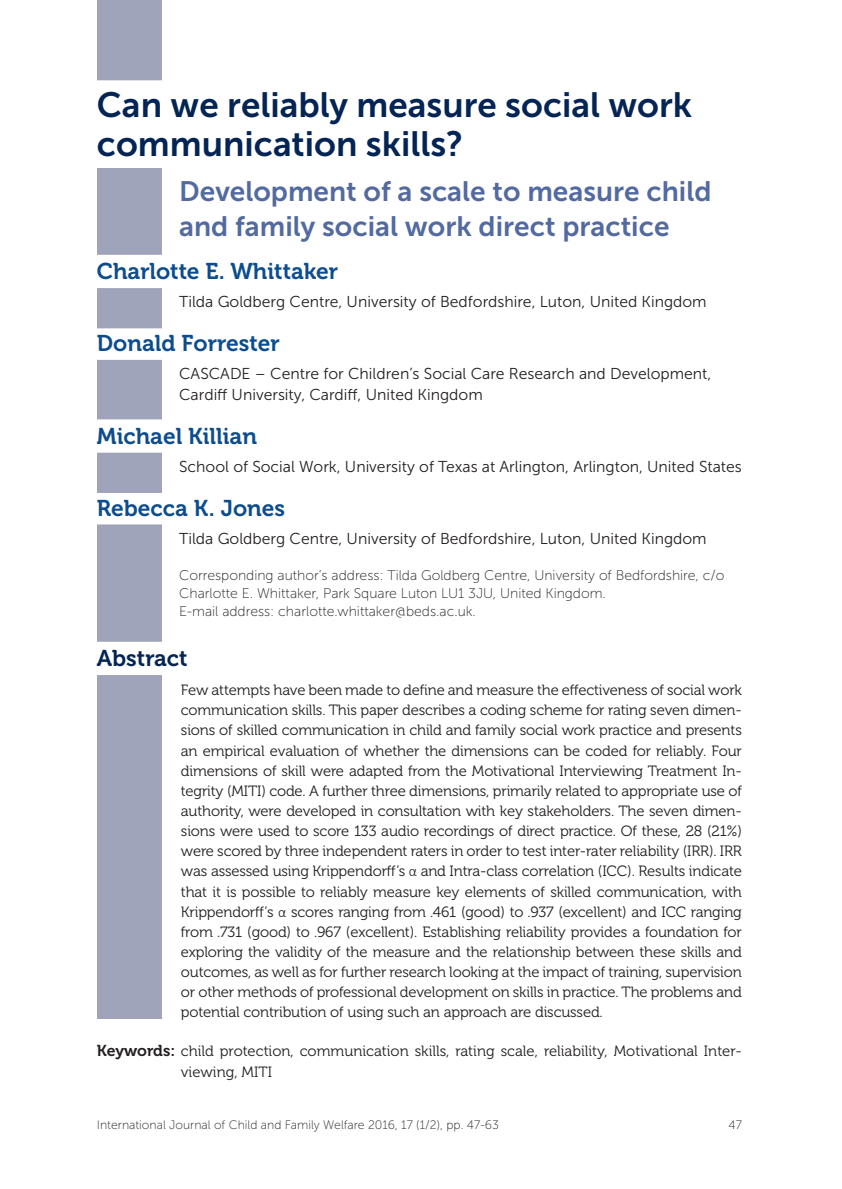
<style>
.page{position:relative;width:842px;height:1189px;background:#fff}
.page>*{position:absolute;margin:0;border:0;box-sizing:border-box;transform-origin:0 0}
.t1{font:35px/38.5px "Museo Sans 700";color:#032454}
.t2{font:28px/35px "Museo Sans 700";color:#536aa1}
.t3{font:22.75px "Museo 700";color:#0d4c8d}
.t4{font:22.75px "Museo 700";color:#032454}
.t5{font:15.75px/21px "Museo Sans 300";color:#231f20}
.t6{font:14.88px/20.1px "Museo 300";color:#231f20;text-align:justify}
.t7{font:14px/17.5px "Museo Sans 100";color:#231f20}
.t8{font:12.25px "Museo Sans 100";color:#231f20}
.s1{font-family:"Calibri";font-weight:300}
.s2{font-family:"Museo 700";font-size:15.75px}
</style>
<div class="page">
<div style="left:97px;top:0;width:65px;height:1019px;background:#9fa4ba"></div>
<div style="left:83px;top:105px;width:93px;height:63px;background:#fff"></div>
<div style="left:88px;top:80px;width:654px;height:53px;background:#fff"></div>
<div style="left:88px;top:255px;width:654px;height:33px;background:#fff"></div>
<div style="left:88px;top:328px;width:319px;height:32px;background:#fff"></div>
<div style="left:88px;top:419px;width:654px;height:33px;background:#fff"></div>
<div style="left:88px;top:493px;width:319px;height:31px;background:#fff"></div>
<div style="left:88px;top:641px;width:654px;height:34px;background:#fff"></div>
<h1 class="t1" style="left:97px;top:86px;width:597px">Can we reliably measure social work communication skills?</h1>
<h2 class="t2" style="left:179px;top:173px;width:534px">Development of a scale to measure child and family social work direct practice</h2>
<h3 class="t3" style="left:97px;top:259px;width:243px">Charlotte E. Whittaker</h3>
<p class="t5" style="left:179px;top:291px;width:529px">Tilda Goldberg Centre, University of Bedfordshire, Luton, United Kingdom</p>
<h3 class="t3" style="left:97px;top:330px;width:184px">Donald Forrester</h3>
<p class="t5" style="left:179px;top:363px;width:534px">CASCADE – Centre for Children’s Social Care Research and Development,<br>Cardiff University, Cardiff, United Kingdom</p>
<h3 class="t3" style="left:97px;top:423px;width:162px">Michael Killian</h3>
<p class="t5" style="left:179px;top:456px;width:564px">School of Social Work, University of Texas at Arlington, Arlington, United States</p>
<h3 class="t3" style="left:97px;top:495px;width:190px">Rebecca K. Jones</h3>
<p class="t5" style="left:179px;top:528px;width:529px">Tilda Goldberg Centre, University of Bedfordshire, Luton, United Kingdom</p>
<p class="t7" style="left:179px;top:567px;width:547px">Corresponding author’s address: Tilda Goldberg Centre, University of Bedfordshire, c/o<br>Charlotte E. Whittaker, Park Square Luton LU1 3JU, United Kingdom.<br>E-mail address: charlotte.whittaker@beds.ac.uk.</p>
<h3 class="t4" style="left:97px;top:645px;width:92px">Abstract</h3>
<p class="t6" style="left:181px;top:680px;width:562px">Few attempts have been made to define and measure the effectiveness of social work communication skills. This paper describes a coding scheme for rating seven dimen&shy;sions of skilled communication in child and family social work practice and presents an empirical evaluation of whether the dimensions can be coded for reliably. Four dimensions of skill were adapted from the Motivational Interviewing Treatment In&shy;tegrity (MITI) code. A further three dimensions, primarily related to appropriate use of authority, were developed in consultation with key stakeholders. The seven dimen&shy;sions were used to score 133 audio recordings of direct practice. Of these, 28 (21%) were scored by three independent raters in order to test inter-rater reliability (IRR). IRR was assessed using Krippendorff’s <span class="s1">α</span> and Intra-class correlation (ICC). Results indicate that it is possible to reliably measure key elements of skilled communication, with Krippendorff’s <span class="s1">α</span> scores ranging from .461 (good) to .937 (excellent) and ICC ranging from .731 (good) to .967 (excellent). Establishing reliability provides a foundation for exploring the validity of the measure and the relationship between these skills and outcomes, as well as for further research looking at the impact of training, supervision or other methods of professional development on skills in practice. The problems and potential contribution of using such an approach are discussed.</p>
<p class="t6" style="left:181px;top:1040px;width:562px;line-height:21px;text-indent:-84px"><span class="s2">Keywords:</span> child protection, communication skills, rating scale, reliability, Motivational Inter&shy;viewing, MITI</p>
<p class="t8" style="left:97px;top:1118px;width:403px">International Journal of Child and Family Welfare 2016, 17 (1/2), pp. 47-63</p>
<p class="t8" style="left:728px;top:1118px;width:15px">47</p>
</div>
